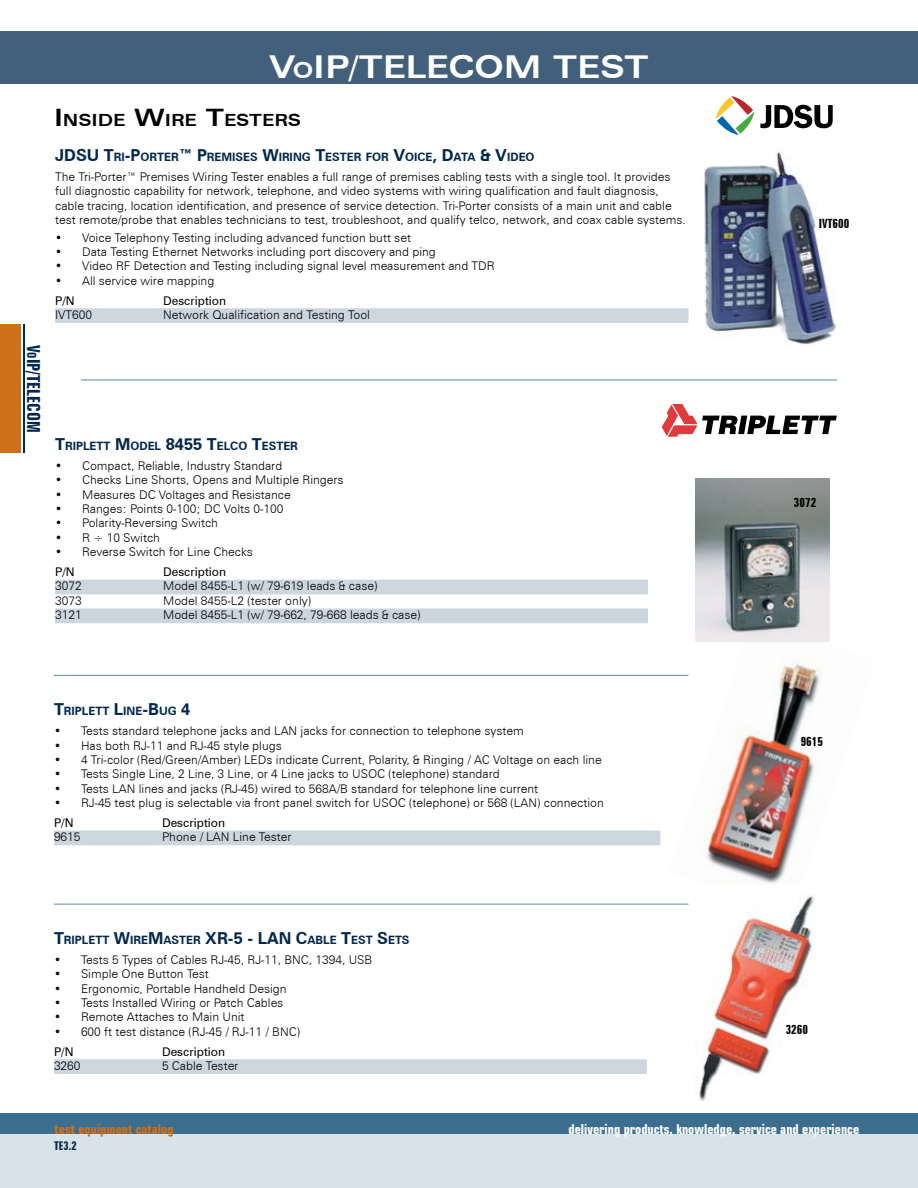
<style>
.page{position:relative;width:918px;height:1188px;background:#fff}
.page>*{position:absolute;margin:0;border:0;box-sizing:border-box;transform-origin:0 0}
.t1{font:700 expanded 31.5px "Zurich BT";color:#fff}
.t2{font:700 extra-condensed 18px "Zurich BT";color:#00274c}
.t3{font:700 expanded 16.8px "Zurich BT";color:#000}
.t4{font:700 16.5px "Zurich BT";color:#00274c}
.t5{font:700 condensed 13.5px "Square 721 BT";color:#fff}
.t6{font:700 condensed 13.5px "Square 721 BT";color:#d06f1a}
.t7{font:700 extra-condensed 12.75px "Zurich BT";color:#000}
.t8{font:300 12px/14.4px "Zurich BT";color:#000}
.t9{font:12px "Zurich BT";color:#000}
.t10{font:700 extra-condensed 12px "Zurich BT";color:#00274c}
.t11{font:700 11.55px "Zurich BT";color:#00274c}
.s1{font-size:12.6px}
.s2{font-size:22.05px}
.s3{font-size:24px}
.s4{font-size:11.55px}
.s5{font-size:16.5px}
</style>
<div class="page">
<div style="left:0;top:1121px;width:918px;height:67px;background:#d8e3e9"></div>
<div style="left:0;top:1113px;width:918px;height:21px;background:#3b6e8f"></div>
<div style="left:0;top:32px;width:918px;height:52px;background:#425f7b"></div>
<img style="left:669px;top:620px;width:155px;height:285px">
<img style="left:696px;top:479px;width:134px;height:163px">
<div style="left:55px;top:308px;width:633px;height:15px;background:#ccd6df"></div>
<svg style="left:716px;top:96px;width:38px;height:39px"></svg>
<svg style="left:760px;top:105px;width:73px;height:23px"></svg>
<hr style="left:81px;top:380px;width:756px;height:1px;background:#5d87a1">
<div style="left:55px;top:580px;width:593px;height:14px;background:#ccd6df"></div>
<div style="left:55px;top:608px;width:593px;height:15px;background:#ccd6df"></div>
<svg style="left:662px;top:404px;width:175px;height:33px"></svg>
<hr style="left:54px;top:675px;width:634px;height:1px;background:#5d87a1">
<div style="left:54px;top:831px;width:606px;height:14px;background:#ccd6df"></div>
<div style="left:54px;top:1059px;width:593px;height:15px;background:#ccd6df"></div>
<hr style="left:54px;top:904px;width:634px;height:1px;background:#5d87a1">
<img style="left:704px;top:152px;width:132px;height:194px">
<img style="left:694px;top:885px;width:129px;height:216px">
<div style="left:0;top:324px;width:20px;height:129px;background:#d06f1a"></div>
<hr style="left:23px;top:324px;width:1px;height:129px;background:#00274c">
<h2 class="t2" style="left:44px;top:345px;width:89px;rotate:90deg">V<span class="s1">o</span>IP/TELECOM</h2>
<h1 class="t1" style="left:269px;top:48px;width:137px">V<span class="s2">O</span>IP/TELEC</h1>
<h1 class="t1" style="left:474px;top:48px;width:127px">OM TEST</h1>
<h3 class="t3" style="left:54px;top:110px;width:248px"><span class="s3">I</span> NSIDE <span class="s3">W</span>IRE <span class="s3">T</span>ESTERS</h3>
<h3 class="t4" style="left:55px;top:145px;width:95px">JDSU T<span class="s4">RI</span>-P<span class="s4">ORT</span></h3>
<p class="t11" style="left:164px;top:150px;width:371px">ER<span class="s5">™ P</span>REMISES <span class="s5">W</span>IRING <span class="s5">T</span>ESTER FOR <span class="s5">V</span>OICE<span class="s5">, D</span>ATA <span class="s5">&amp; V</span>IDEO</p>
<p class="t8" style="left:55px;top:169px;width:632px">The Tri-Porter™ Premises Wiring Tester enables a full range of premises cabling tests with a single tool. It provides full diagnostic capability for network, telephone, and video systems with wiring qualification and fault diagnosis, cable tracing, location identification, and presence of service detection. Tri-Porter consists of a main unit and cable test remote/probe that enables technicians to test, troubleshoot, and qualify telco, network, and coax cable systems.</p>
<p class="t8" style="left:55px;top:230px;width:357px">• Voice Telephony Testing including advanced function butt set</p>
<p class="t8" style="left:55px;top:245px;width:382px">• Data Testing Ethernet Networks including port discovery and ping</p>
<p class="t8" style="left:55px;top:259px;width:441px">• Video RF Detection and Testing including signal level measurement and TDR</p>
<p class="t8" style="left:55px;top:273px;width:161px">• All service wire mapping</p>
<p class="t9" style="left:55px;top:293px;width:21px">P/N</p>
<p class="t9" style="left:163px;top:293px;width:65px">Description</p>
<p class="t8" style="left:55px;top:308px;width:38px">IVT600</p>
<p class="t8" style="left:163px;top:308px;width:208px">Network Qualification and Testing Tool</p>
<p class="t11" style="left:55px;top:439px;width:243px"><span class="s5">T</span>RIPLETT <span class="s5">M</span> ODEL <span class="s5">8455 T</span>ELCO <span class="s5">T</span>ESTER</p>
<p class="t8" style="left:55px;top:458px;width:229px">• Compact, Reliable, Industry Standard</p>
<p class="t8" style="left:55px;top:473px;width:290px">• Checks Line Shorts, Opens and Multiple Ringers</p>
<p class="t8" style="left:55px;top:487px;width:237px">• Measures DC Voltages and Resistance</p>
<p class="t8" style="left:55px;top:502px;width:230px">• Ranges: Points 0-100; DC Volts 0-100</p>
<p class="t8" style="left:55px;top:516px;width:164px">• Polarity-Reversing Switch</p>
<p class="t8" style="left:55px;top:530px;width:106px">• R ÷ 10 Switch</p>
<p class="t8" style="left:55px;top:545px;width:199px">• Reverse Switch for Line Checks</p>
<p class="t9" style="left:55px;top:565px;width:21px">P/N</p>
<p class="t9" style="left:163px;top:565px;width:65px">Description</p>
<p class="t8" style="left:55px;top:579px;width:28px">3072</p>
<p class="t8" style="left:163px;top:579px;width:216px">Model 8455-L1 (w/ 79-619 leads &amp; case)</p>
<p class="t8" style="left:55px;top:593px;width:28px">3073</p>
<p class="t8" style="left:163px;top:593px;width:149px">Model 8455-L2 (tester only)</p>
<p class="t8" style="left:55px;top:608px;width:28px">3121</p>
<p class="t8" style="left:163px;top:608px;width:259px">Model 8455-L1 (w/ 79-662, 79-668 leads &amp; case)</p>
<p class="t11" style="left:54px;top:704px;width:138px"><span class="s5">T</span>RIPLETT <span class="s5">L</span>INE<span class="s5">-B</span>UG <span class="s5">4</span></p>
<p class="t8" style="left:54px;top:724px;width:471px">• Tests standard telephone jacks and LAN jacks for connection to telephone system</p>
<p class="t8" style="left:54px;top:738px;width:229px">• Has both RJ-11 and RJ-45 style plugs</p>
<p class="t8" style="left:54px;top:752px;width:549px">• 4 Tri-color (Red/Green/Amber) LEDs indicate Current, Polarity, &amp; Ringing / AC Voltage on each line</p>
<p class="t8" style="left:54px;top:767px;width:447px">• Tests Single Line, 2 Line, 3 Line, or 4 Line jacks to USOC (telephone) standard</p>
<p class="t8" style="left:54px;top:781px;width:486px">• Tests LAN lines and jacks (RJ-45) wired to 568A/B standard for telephone line current</p>
<p class="t8" style="left:54px;top:796px;width:551px">• RJ-45 test plug is selectable via front panel switch for USOC (telephone) or 568 (LAN) connection</p>
<p class="t9" style="left:54px;top:815px;width:21px">P/N</p>
<p class="t9" style="left:162px;top:815px;width:65px">Description</p>
<p class="t8" style="left:54px;top:830px;width:28px">9615</p>
<p class="t8" style="left:162px;top:830px;width:131px">Phone / LAN Line Tester</p>
<p class="t7" style="left:819px;top:216px;width:32px">IVT600</p>
<p class="t7" style="left:794px;top:496px;width:24px">3072</p>
<p class="t7" style="left:801px;top:734px;width:24px">9615</p>
<p class="t11" style="left:54px;top:933px;width:357px"><span class="s5">T</span>RIPLETT <span class="s5">W</span>IRE<span class="s5">M</span>ASTER <span class="s5">XR-5 - LAN C</span>ABLE <span class="s5">T</span>EST <span class="s5">S</span>ETS</p>
<p class="t8" style="left:54px;top:952px;width:320px">• Tests 5 Types of Cables RJ-45, RJ-11, BNC, 1394, USB</p>
<p class="t8" style="left:54px;top:967px;width:156px">• Simple One Button Test</p>
<p class="t8" style="left:54px;top:981px;width:234px">• Ergonomic, Portable Handheld Design</p>
<p class="t8" style="left:54px;top:995px;width:231px">• Tests Installed Wiring or Patch Cables</p>
<p class="t8" style="left:54px;top:1010px;width:192px">• Remote Attaches to Main Unit</p>
<p class="t8" style="left:54px;top:1024px;width:248px">• 600 ft test distance (RJ-45 / RJ-11 / BNC)</p>
<p class="t9" style="left:54px;top:1044px;width:21px">P/N</p>
<p class="t9" style="left:162px;top:1044px;width:65px">Description</p>
<p class="t8" style="left:54px;top:1058px;width:28px">3260</p>
<p class="t8" style="left:162px;top:1058px;width:78px">5 Cable Tester</p>
<p class="t7" style="left:786px;top:1022px;width:24px">3260</p>
<p class="t6" style="left:55px;top:1121px;width:121px">test equipment catalog</p>
<p class="t5" style="left:569px;top:1121px;width:292px">delivering products, knowledge, service and experience</p>
<p class="t10" style="left:54px;top:1139px;width:24px">TE3.2</p>
</div>
